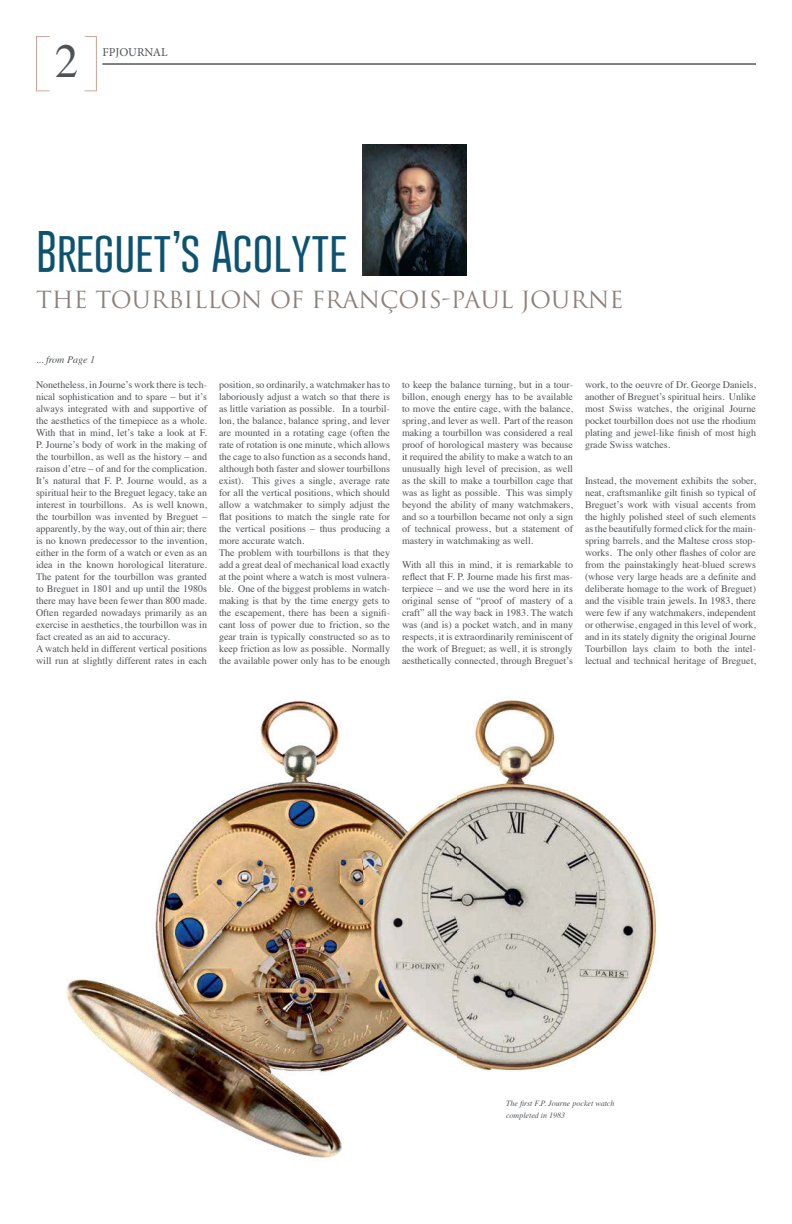
<style>
.page{position:relative;width:792px;height:1224px;background:#fff}
.page>*{position:absolute;margin:0;border:0;box-sizing:border-box;transform-origin:0 0}
.t1{font:47px "Times";color:#4f5255}
.t2{font:300 45px "Gobold";color:#0d5370}
.t3{font:23px "Trajan Pro";color:#8c8179}
.t4{font:12px "Minion Pro";color:#4f5255}
.t5{font:10px/12px "Times";color:#4f5255;text-align:justify}
.t6{font:italic 10px "Times";color:#4f5255}
.t7{font:italic 8px/12px "Times";color:#4f5255}
</style>
<div class="page">
<hr style="left:102px;top:64px;width:654px;height:1px;background:#030505">
<img style="left:363px;top:145px;width:104px;height:130px">
<svg style="left:85px;top:36px;width:12px;height:55px"></svg>
<svg style="left:36px;top:36px;width:14px;height:55px"></svg>
<img style="left:66px;top:700px;width:297px;height:458px">
<img style="left:363px;top:700px;width:293px;height:371px">
<h1 class="t1" style="left:55px;top:17px;width:25px">2</h1>
<p class="t4" style="left:102px;top:44px;width:67px">FPJOURNAL</p>
<h2 class="t2" style="left:36px;top:223px;width:313px">BREGUET’S ACOLYTE</h2>
<h3 class="t3" style="left:36px;top:285px;width:589px">THE TOURBILLON OF FRANÇOIS-PAUL JOURNE</h3>
<p class="t6" style="left:36px;top:351px;width:61px">... from Page 1</p>
<p class="t5" style="left:36px;top:377px;width:173px;text-align:left">Nonetheless, in Journe’s work there is tech&shy;nical sophistication and to spare – but it’s always integrated with and supportive of the aesthetics of the timepiece as a whole.<br>With that in mind, let’s take a look at F.<br>P. Journe’s body of work in the making of the tourbillon, as well as the history – and raison d’etre – of and for the complication.<br>It’s natural that F. P. Journe would, as a spiritual heir to the Breguet legacy, take an interest in tourbillons. As is well known, the tourbillon was invented by Breguet – apparently, by the way, out of thin air; there is no known predecessor to the invention, either in the form of a watch or even as an idea in the known horological literature.<br>The patent for the tourbillon was granted to Breguet in 1801 and up until the 1980s there may have been fewer than 800 made.<br>Often regarded nowadays primarily as an exercise in aesthetics, the tourbillon was in fact created as an aid to accuracy.<br>A watch held in different vertical positions will run at slightly different rates in each</p>
<p class="t5" style="left:219px;top:377px;width:173px;text-align:left">position, so ordinarily, a watchmaker has to laboriously adjust a watch so that there is as little variation as possible. In a tourbil&shy;lon, the balance, balance spring, and lever are mounted in a rotating cage (often the rate of rotation is one minute, which allows the cage to also function as a seconds hand, although both faster and slower tourbillons exist). This gives a single, average rate for all the vertical positions, which should allow a watchmaker to simply adjust the flat positions to match the single rate for the vertical positions – thus producing a more accurate watch.<br>The problem with tourbillons is that they add a great deal of mechanical load exactly at the point where a watch is most vulnera&shy;ble. One of the biggest problems in watch&shy;making is that by the time energy gets to the escapement, there has been a signifi&shy;cant loss of power due to friction, so the gear train is typically constructed so as to keep friction as low as possible. Normally the available power only has to be enough</p>
<p class="t5" style="left:402px;top:377px;width:173px">to keep the balance turning, but in a tour&shy;billon, enough energy has to be available to move the entire cage, with the balance, spring, and lever as well. Part of the reason making a tourbillon was considered a real proof of horological mastery was because it required the ability to make a watch to an unusually high level of precision, as well as the skill to make a tourbillon cage that was as light as possible. This was simply beyond the ability of many watchmakers, and so a tourbillon became not only a sign of technical prowess, but a statement of mastery in watchmaking as well.</p>
<p class="t5" style="left:402px;top:557px;width:173px">With all this in mind, it is remarkable to reflect that F. P. Journe made his first mas&shy;terpiece – and we use the word here in its original sense of “proof of mastery of a craft” all the way back in 1983. The watch was (and is) a pocket watch, and in many respects, it is extraordinarily reminiscent of the work of Breguet; as well, it is strongly aesthetically connected, through Breguet’s</p>
<p class="t5" style="left:585px;top:377px;width:173px">work, to the oeuvre of Dr. George Daniels, another of Breguet’s spiritual heirs. Unlike most Swiss watches, the original Journe pocket tourbillon does not use the rhodium plating and jewel-like finish of most high grade Swiss watches.</p>
<p class="t5" style="left:585px;top:473px;width:173px">Instead, the movement exhibits the sober, neat, craftsmanlike gilt finish so typical of Breguet’s work with visual accents from the highly polished steel of such elements as the beautifully formed click for the main&shy;spring barrels, and the Maltese cross stop&shy;works. The only other flashes of color are from the painstakingly heat-blued screws (whose very large heads are a definite and deliberate homage to the work of Breguet) and the visible train jewels. In 1983, there were few if any watchmakers, independent or otherwise, engaged in this level of work, and in its stately dignity the original Journe Tourbillon lays claim to both the intel&shy;lectual and technical heritage of Breguet,</p>
<p class="t7" style="left:506px;top:1097px;width:110px">The first F.P. Journe pocket watch completed in 1983</p>
</div>
